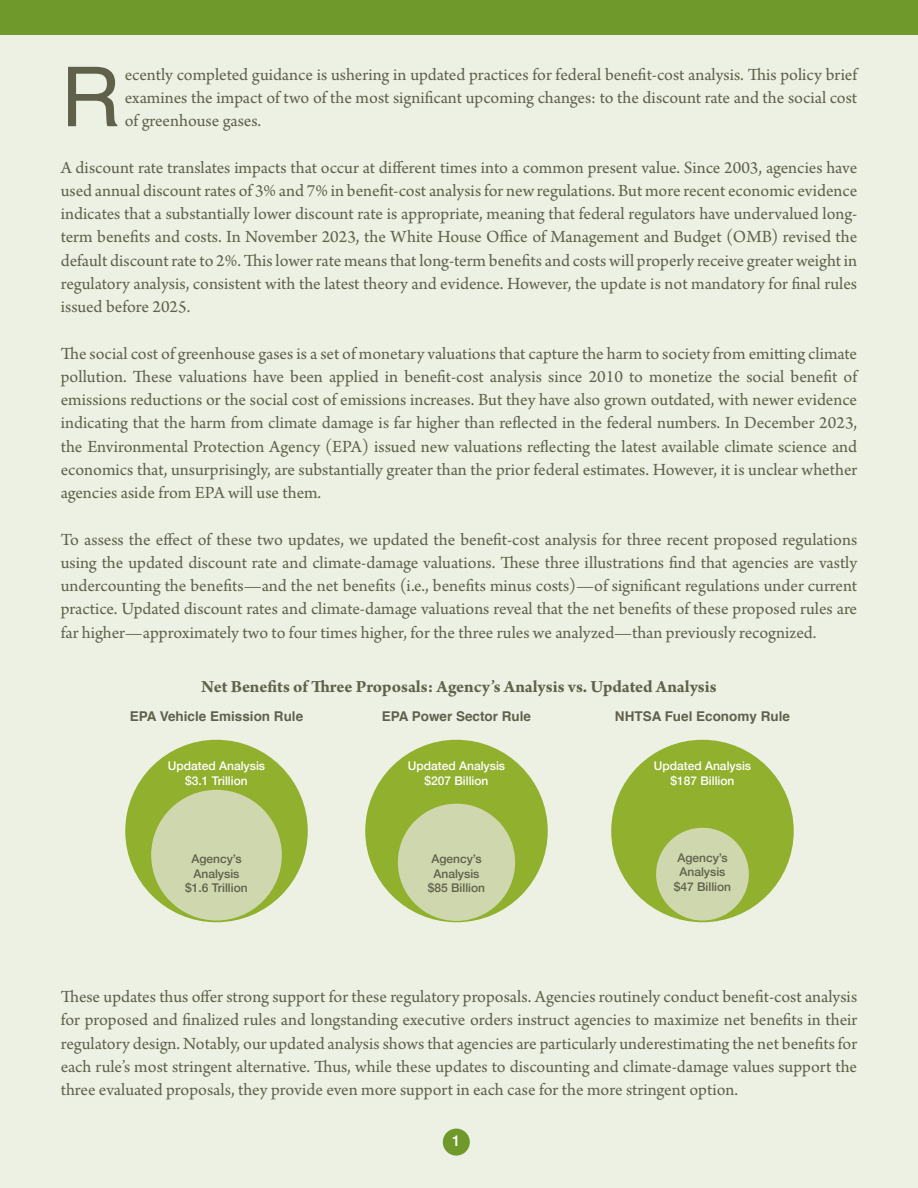
<style>
.page{position:relative;width:918px;height:1188px;background:#fff}
.page>*{position:absolute;margin:0;border:0;box-sizing:border-box;transform-origin:0 0}
.t1{font:82.8px "Helvetica";color:#60614b}
.t2{font:18px/23.2px "Arno Pro";letter-spacing:.005em;color:#60614b;text-align:justify}
.t3{font:700 18px "Arno Pro";color:#60614b}
.t4{font:500 15px "Helvetica Neue";color:#fff}
.t5{font:700 13.5px "Helvetica";color:#60614b}
.t6{font:500 12px/14.4px "Helvetica Neue";color:#60614b;text-align:center}
.t7{font:500 12px/14.4px "Helvetica Neue";color:#fff;text-align:center}
</style>
<div class="page">
<div style="left:0;top:25px;width:918px;height:1163px;background:#ecf1e3"></div>
<div style="left:443px;top:1129px;width:27px;height:27px;background:#70992b;border-radius:50%"></div>
<div style="left:0;top:0;width:918px;height:35px;background:#70992b"></div>
<div style="left:125px;top:740px;width:183px;height:182px;background:#91b02d;border-radius:50%"></div>
<div style="left:365px;top:740px;width:183px;height:182px;background:#91b02d;border-radius:50%"></div>
<div style="left:611px;top:740px;width:183px;height:182px;background:#91b02d;border-radius:50%"></div>
<div style="left:151px;top:790px;width:131px;height:130px;background:#cfd7af;border-radius:50%"></div>
<div style="left:398px;top:804px;width:117px;height:117px;background:#cfd7af;border-radius:50%"></div>
<div style="left:656px;top:828px;width:93px;height:93px;background:#cfd7af;border-radius:50%"></div>
<p class="t1" style="left:61px;top:33px;width:61px">R</p>
<p class="t2" style="left:125px;top:64px;width:736px">ecently completed guidance is ushering in updated practices for federal benefit-cost analysis. This policy brief examines the impact of two of the most significant upcoming changes: to the discount rate and the social cost of greenhouse gases.</p>
<p class="t2" style="left:61px;top:157px;width:798px">A discount rate translates impacts that occur at different times into a common present value. Since 2003, agencies have used annual discount rates of 3% and 7% in benefit-cost analysis for new regulations. But more recent economic evidence indicates that a substantially lower discount rate is appropriate, meaning that federal regulators have undervalued long&shy;term benefits and costs. In November 2023, the White House Office of Management and Budget (OMB) revised the default discount rate to 2%. This lower rate means that long-term benefits and costs will properly receive greater weight in regulatory analysis, consistent with the latest theory and evidence. However, the update is not mandatory for final rules issued before 2025.</p>
<p class="t2" style="left:61px;top:343px;width:800px">The social cost of greenhouse gases is a set of monetary valuations that capture the harm to society from emitting climate pollution. These valuations have been applied in benefit-cost analysis since 2010 to monetize the social benefit of emissions reductions or the social cost of emissions increases. But they have also grown outdated, with newer evidence indicating that the harm from climate damage is far higher than reflected in the federal numbers. In December 2023, the Environmental Protection Agency (EPA) issued new valuations reflecting the latest available climate science and economics that, unsurprisingly, are substantially greater than the prior federal estimates. However, it is unclear whether agencies aside from EPA will use them.</p>
<p class="t2" style="left:61px;top:529px;width:799px">To assess the effect of these two updates, we updated the benefit-cost analysis for three recent proposed regulations using the updated discount rate and climate-damage valuations. These three illustrations find that agencies are vastly undercounting the benefits—and the net benefits (i.e., benefits minus costs)—of significant regulations under current practice. Updated discount rates and climate-damage valuations reveal that the net benefits of these proposed rules are far higher—approximately two to four times higher, for the three rules we analyzed—than previously recognized.</p>
<p class="t3" style="left:201px;top:676px;width:517px">Net Benefits of Three Proposals: Agency’s Analysis vs. Updated Analysis</p>
<p class="t5" style="left:130px;top:705px;width:175px">EPA Vehicle Emission Rule</p>
<p class="t5" style="left:382px;top:705px;width:151px">EPA Power Sector Rule</p>
<p class="t5" style="left:615px;top:705px;width:177px">NHTSA Fuel Economy Rule</p>
<p class="t7" style="left:168px;top:758px;width:99px">Updated Analysis $3.1 Trillion</p>
<p class="t7" style="left:408px;top:758px;width:99px">Updated Analysis $207 Billion</p>
<p class="t7" style="left:654px;top:758px;width:99px">Updated Analysis $187 Billion</p>
<p class="t6" style="left:185px;top:851px;width:64px">Agency’s<br>Analysis $1.6 Trillion</p>
<p class="t6" style="left:428px;top:851px;width:59px">Agency’s<br>Analysis $85 Billion</p>
<p class="t6" style="left:674px;top:849px;width:59px">Agency’s<br>Analysis $47 Billion</p>
<p class="t2" style="left:61px;top:986px;width:798px">These updates thus offer strong support for these regulatory proposals. Agencies routinely conduct benefit-cost analysis for proposed and finalized rules and longstanding executive orders instruct agencies to maximize net benefits in their regulatory design. Notably, our updated analysis shows that agencies are particularly underestimating the net benefits for each rule’s most stringent alternative. Thus, while these updates to discounting and climate-damage values support the three evaluated proposals, they provide even more support in each case for the more stringent option.</p>
<p class="t4" style="left:452px;top:1129px;width:10px">1</p>
</div>
